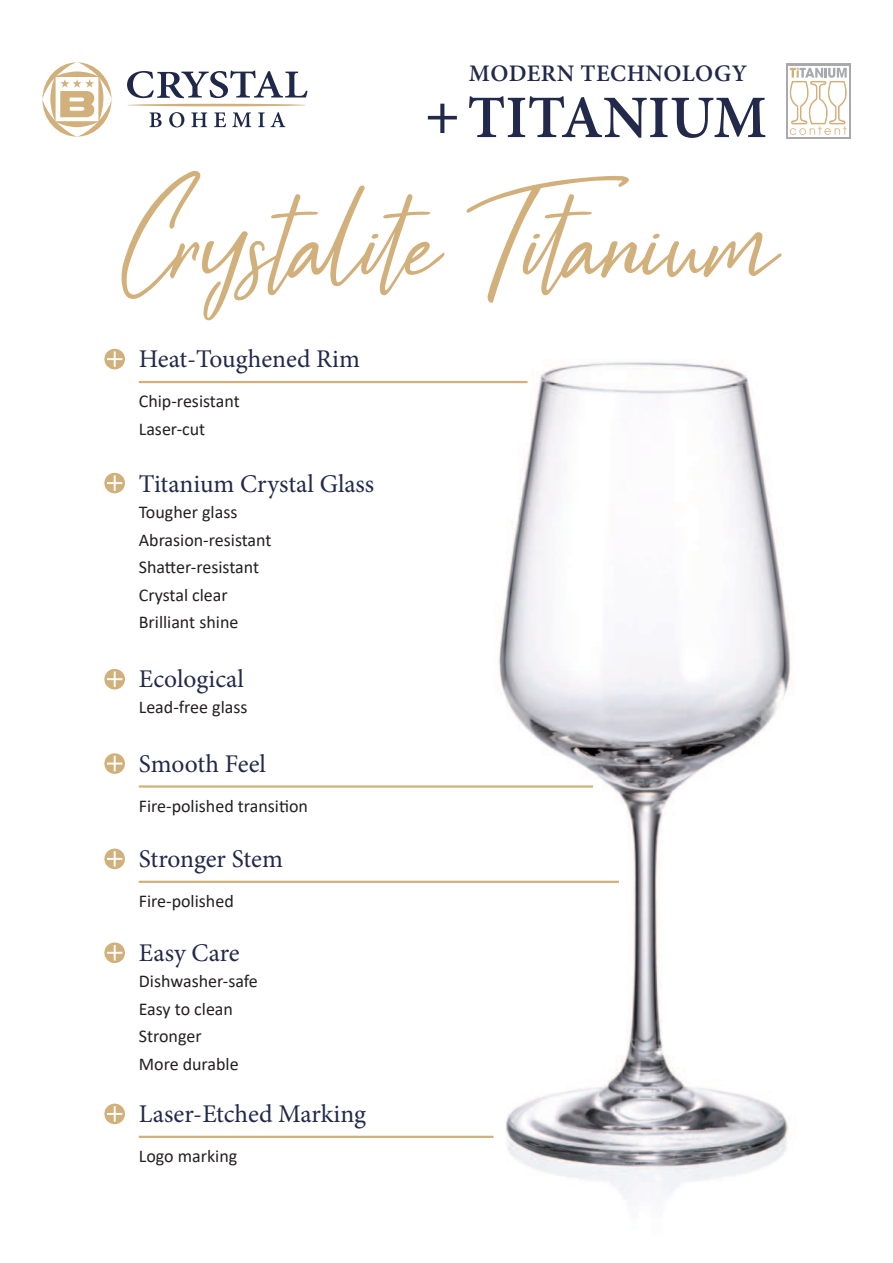
<style>
.page{position:relative;width:893px;height:1263px;background:#fff}
.page>*{position:absolute;margin:0;border:0;box-sizing:border-box;transform-origin:0 0}
.t1{font:170.25px "Black Pen";color:#d2b07b}
.t2{font:600 60.45px "Minion Pro";color:#22294b}
.t3{font:25.5px "Minion Pro";color:#22294b}
.t4{font:600 23.7px "Minion Pro";letter-spacing:.02em;color:#22294b}
.t5{font:18px/27.6px "Calibri";color:#231f20}
</style>
<div class="page">
<img style="left:483px;top:361px;width:311px;height:838px">
<hr style="left:139px;top:381px;width:388px;height:2px;background:#d2b07b">
<div style="left:104px;top:349px;width:21px;height:20px;background:#d2b07b;border-radius:50%"></div>
<svg style="left:107px;top:351px;width:15px;height:16px"></svg>
<div style="left:104px;top:473px;width:21px;height:20px;background:#d2b07b;border-radius:50%"></div>
<svg style="left:107px;top:475px;width:15px;height:16px"></svg>
<hr style="left:139px;top:785px;width:454px;height:3px;background:#d2b07b">
<svg style="left:104px;top:753px;width:21px;height:21px"></svg>
<svg style="left:107px;top:756px;width:15px;height:15px"></svg>
<hr style="left:139px;top:881px;width:480px;height:2px;background:#d2b07b">
<svg style="left:104px;top:848px;width:21px;height:21px"></svg>
<svg style="left:107px;top:851px;width:15px;height:16px"></svg>
<hr style="left:139px;top:1136px;width:354px;height:2px;background:#d2b07b">
<svg style="left:104px;top:1103px;width:21px;height:21px"></svg>
<svg style="left:107px;top:1106px;width:15px;height:15px"></svg>
<div style="left:104px;top:669px;width:21px;height:20px;background:#d2b07b;border-radius:50%"></div>
<svg style="left:107px;top:671px;width:15px;height:16px"></svg>
<svg style="left:104px;top:942px;width:21px;height:21px"></svg>
<svg style="left:107px;top:945px;width:15px;height:15px"></svg>
<svg style="left:149px;top:112px;width:13px;height:15px"></svg>
<svg style="left:169px;top:112px;width:15px;height:15px"></svg>
<svg style="left:191px;top:112px;width:16px;height:15px"></svg>
<svg style="left:214px;top:112px;width:12px;height:15px"></svg>
<svg style="left:232px;top:112px;width:19px;height:15px"></svg>
<svg style="left:258px;top:112px;width:27px;height:15px"></svg>
<svg style="left:127px;top:104px;width:179px;height:2px"></svg>
<svg style="left:42px;top:62px;width:70px;height:75px"></svg>
<svg style="left:127px;top:71px;width:181px;height:27px"></svg>
<div style="left:786px;top:64px;width:65px;height:75px;background:linear-gradient(to bottom,#fff,#fff)"></div>
<div style="left:788px;top:66px;width:60px;height:71px;background:#fff"></div>
<svg style="left:789px;top:68px;width:58px;height:67px"></svg>
<h3 class="t4" style="left:469px;top:65px;width:280px">MODERN TECHNOLOGY</h3>
<h2 class="t2" style="left:425px;top:95px;width:344px">+ TITANIUM</h2>
<h1 class="t1" style="left:121px;top:170px;width:658px">Cryst愀氀椀琀e T椀琀anium</h1>
<h3 class="t3" style="left:139px;top:349px;width:223px">Heat-Toughened Rim</h3>
<p class="t5" style="left:139px;top:388px;width:102px">Chip-resistant<br>Laser-cut</p>
<h3 class="t3" style="left:139px;top:474px;width:237px">Titanium Crystal Glass</h3>
<p class="t5" style="left:139px;top:499px;width:134px">Tougher glass<br>Abrasion-resistant<br>Sha琀琀er-resistant<br>Crystal clear<br>Brilliant shine</p>
<h3 class="t3" style="left:139px;top:669px;width:107px">Ecological</h3>
<p class="t5" style="left:139px;top:695px;width:110px">Lead-free glass</p>
<h3 class="t3" style="left:139px;top:754px;width:129px">Smooth Feel</h3>
<p class="t5" style="left:139px;top:791px;width:171px">Fire-polished transi琀椀on</p>
<h3 class="t3" style="left:139px;top:849px;width:146px">Stronger Stem</h3>
<p class="t5" style="left:139px;top:888px;width:96px">Fire-polished</p>
<h3 class="t3" style="left:139px;top:943px;width:102px">Easy Care</h3>
<p class="t5" style="left:139px;top:968px;width:121px">Dishwasher-safe<br>Easy to clean<br>Stronger<br>More durable</p>
<h3 class="t3" style="left:139px;top:1104px;width:229px">Laser-Etched Marking</h3>
<p class="t5" style="left:139px;top:1143px;width:100px">Logo marking</p>
</div>
